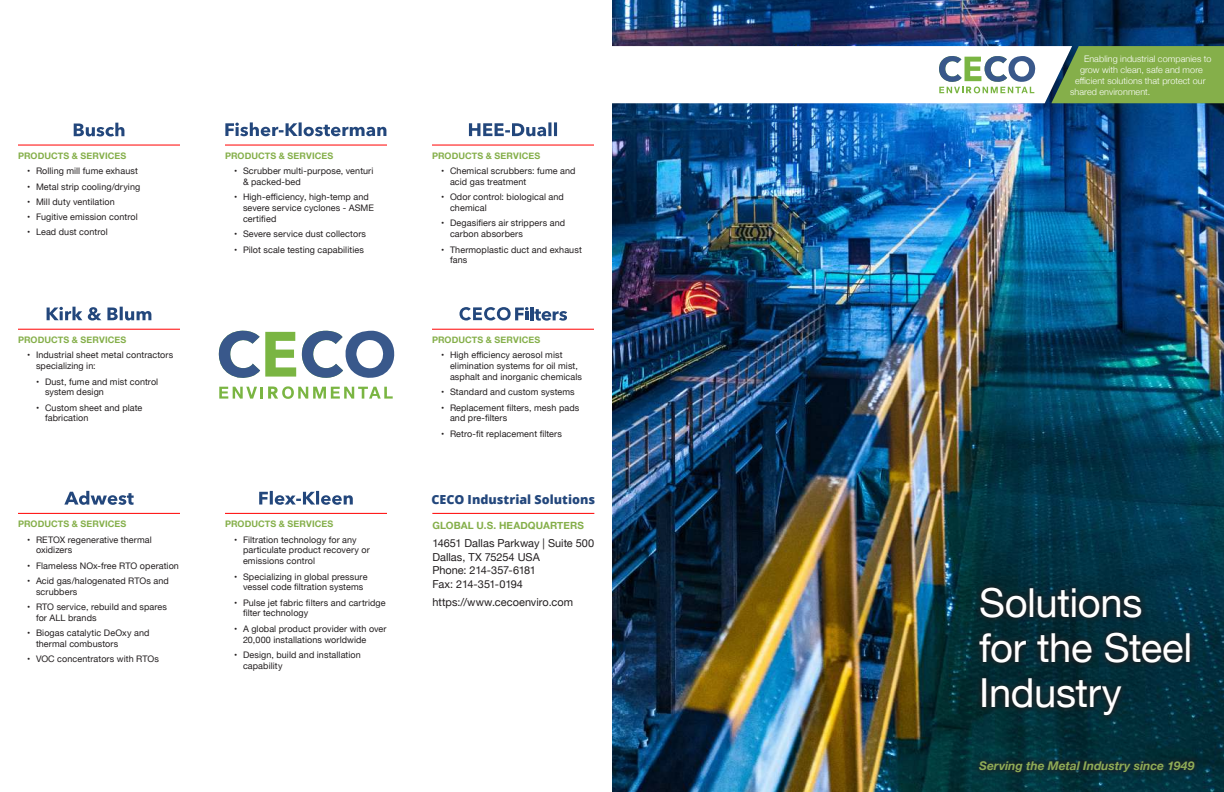
<style>
.page{position:relative;width:1224px;height:792px;background:#fff}
.page>*{position:absolute;margin:0;border:0;box-sizing:border-box;transform-origin:0 0}
.t1{font:40px/45px "Helvetica Neue";letter-spacing:-.01em;color:#fff}
.t2{font:800 12.5px "Open Sans";color:#23477c}
.t3{font:italic 700 12px "Helvetica Neue";letter-spacing:-.005em;color:#8eac57}
.t4{font:11px/13.7px "Helvetica Neue";color:#231f20}
.t5{font:700 10px "Helvetica Neue";letter-spacing:.01em;color:#85af4a}
.t6{font:9px/10.8px "Helvetica Neue";letter-spacing:.01em;color:#231f20}
.t7{font:700 9px "Helvetica Neue";letter-spacing:.01em;color:#85af4a}
.t8{font:300 9px "Helvetica Neue";letter-spacing:.01em;color:#fff}
</style>
<div class="page">
<img style="left:612px;top:0;width:612px;height:792px">
<svg style="left:972px;top:580px;width:226px;height:143px;background:#092a33"></svg>
<svg style="left:971px;top:753px;width:232px;height:27px;background:#082e36"></svg>
<svg style="left:612px;top:46px;width:612px;height:57px"></svg>
<svg style="left:73px;top:122px;width:52px;height:15px"></svg>
<svg style="left:74px;top:123px;width:50px;height:14px"></svg>
<hr style="left:18px;top:145px;width:162px;height:1px;background:#f00">
<svg style="left:47px;top:307px;width:104px;height:14px"></svg>
<hr style="left:18px;top:329px;width:162px;height:1px;background:#f00">
<svg style="left:225px;top:122px;width:161px;height:14px"></svg>
<hr style="left:225px;top:145px;width:162px;height:1px;background:#f00">
<svg style="left:469px;top:136px;width:88px;height:1px"></svg>
<svg style="left:469px;top:122px;width:88px;height:14px"></svg>
<hr style="left:432px;top:145px;width:162px;height:1px;background:#f00">
<svg style="left:259px;top:491px;width:94px;height:14px"></svg>
<hr style="left:225px;top:513px;width:162px;height:1px;background:#f00">
<hr style="left:432px;top:513px;width:162px;height:1px;background:#f00">
<svg style="left:219px;top:330px;width:176px;height:48px"></svg>
<svg style="left:219px;top:386px;width:174px;height:13px"></svg>
<hr style="left:18px;top:513px;width:162px;height:1px;background:#f00">
<svg style="left:64px;top:491px;width:70px;height:14px"></svg>
<hr style="left:432px;top:329px;width:162px;height:1px;background:#f00">
<svg style="left:460px;top:307px;width:107px;height:14px"></svg>
<p class="t7" style="left:18px;top:152px;width:110px">PRODUCTS &amp; SERVICES</p>
<p class="t6" style="left:27px;top:166px;width:112px">• Rolling mill fume exhaust</p>
<p class="t6" style="left:27px;top:182px;width:115px">• Metal strip cooling/drying</p>
<p class="t6" style="left:27px;top:197px;width:89px">• Mill duty ventilation</p>
<p class="t6" style="left:27px;top:212px;width:112px">• Fugitive emission control</p>
<p class="t6" style="left:27px;top:227px;width:82px">• Lead dust control</p>
<p class="t7" style="left:18px;top:337px;width:110px">PRODUCTS &amp; SERVICES</p>
<p class="t6" style="left:36px;top:350px;width:139px;text-indent:-9px">• Industrial sheet metal contractors specializing in:</p>
<p class="t6" style="left:45px;top:376px;width:115px;text-indent:-9px">• Dust, fume and mist control system design</p>
<p class="t6" style="left:45px;top:403px;width:99px;text-indent:-9px">• Custom sheet and plate fabrication</p>
<p class="t7" style="left:18px;top:521px;width:110px">PRODUCTS &amp; SERVICES</p>
<p class="t6" style="left:36px;top:535px;width:117px;text-indent:-9px">• RETOX regenerative thermal oxidizers</p>
<p class="t6" style="left:27px;top:561px;width:153px">• Flameless NOx-free RTO operation</p>
<p class="t6" style="left:36px;top:576px;width:134px;text-indent:-9px">• Acid gas/halogenated RTOs and scrubbers</p>
<p class="t6" style="left:36px;top:602px;width:133px;text-indent:-9px">• RTO service, rebuild and spares for ALL brands</p>
<p class="t6" style="left:36px;top:628px;width:115px;text-indent:-9px">• Biogas catalytic DeOxy and thermal combustors</p>
<p class="t6" style="left:27px;top:654px;width:134px">• VOC concentrators with RTOs</p>
<p class="t7" style="left:225px;top:152px;width:110px">PRODUCTS &amp; SERVICES</p>
<p class="t6" style="left:243px;top:166px;width:132px;text-indent:-9px">• Scrubber multi-purpose, venturi &amp; packed-bed</p>
<p class="t6" style="left:243px;top:192px;width:133px;text-indent:-9px">• High-efficiency, high-temp and severe service cyclones - ASME certified</p>
<p class="t6" style="left:234px;top:229px;width:134px">• Severe service dust collectors</p>
<p class="t6" style="left:234px;top:245px;width:131px">• Pilot scale testing capabilities</p>
<p class="t7" style="left:225px;top:521px;width:110px">PRODUCTS &amp; SERVICES</p>
<p class="t6" style="left:243px;top:535px;width:128px;text-indent:-9px">• Filtration technology for any particulate product recovery or emissions control</p>
<p class="t6" style="left:234px;top:571px;width:135px;text-align:center">• Specializing in global pressure vessel code filtration systems</p>
<p class="t6" style="left:243px;top:598px;width:144px;text-indent:-9px">• Pulse jet fabric filters and cartridge filter technology</p>
<p class="t6" style="left:243px;top:624px;width:145px;text-indent:-9px">• A global product provider with over<br>20,000 installations worldwide</p>
<p class="t6" style="left:243px;top:650px;width:119px;text-indent:-9px">• Design, build and installation capability</p>
<p class="t7" style="left:432px;top:152px;width:110px">PRODUCTS &amp; SERVICES</p>
<p class="t6" style="left:450px;top:166px;width:127px;text-indent:-9px">• Chemical scrubbers: fume and acid gas treatment</p>
<p class="t6" style="left:450px;top:192px;width:115px;text-indent:-9px">• Odor control: biological and chemical</p>
<p class="t6" style="left:450px;top:218px;width:117px;text-indent:-9px">• Degasifiers air strippers and carbon absorbers</p>
<p class="t6" style="left:450px;top:245px;width:133px;text-indent:-9px">• Thermoplastic duct and exhaust fans</p>
<p class="t7" style="left:432px;top:337px;width:110px">PRODUCTS &amp; SERVICES</p>
<p class="t6" style="left:450px;top:350px;width:134px;text-indent:-9px">• High efficiency aerosol mist elimination systems for oil mist, asphalt and inorganic chemicals</p>
<p class="t6" style="left:441px;top:387px;width:135px">• Standard and custom systems</p>
<p class="t6" style="left:450px;top:403px;width:131px;text-indent:-9px">• Replacement filters, mesh pads and pre-filters</p>
<p class="t6" style="left:441px;top:429px;width:123px">• Retro-fit replacement filters</p>
<h2 class="t2" style="left:431px;top:493px;width:165px">CECO Industrial Solutions</h2>
<p class="t5" style="left:432px;top:522px;width:153px">GLOBAL U.S. HEADQUARTERS</p>
<p class="t4" style="left:432px;top:537px;width:164px">14651 Dallas Parkway | Suite 500<br>Dallas, TX 75254 USA<br>Phone: 214-357-6181<br>Fax: 214-351-0194</p>
<p class="t4" style="left:432px;top:596px;width:142px">https://www.cecoenviro.com</p>
<p class="t8" style="left:1084px;top:56px;width:129px">Enabling industrial companies to</p>
<p class="t8" style="left:1080px;top:67px;width:124px">grow with clean, safe and more</p>
<p class="t8" style="left:1075px;top:74px;width:132px">efficient solutions that protect our</p>
<p class="t8" style="left:1070px;top:88px;width:82px">shared environment.</p>
<h1 class="t1" style="left:979px;top:583px;width:215px">Solutions for the Steel<br>Industry</h1>
<h3 class="t3" style="left:979px;top:761px;width:217px">Serving the Metal Industry since 1949</h3>
</div>
